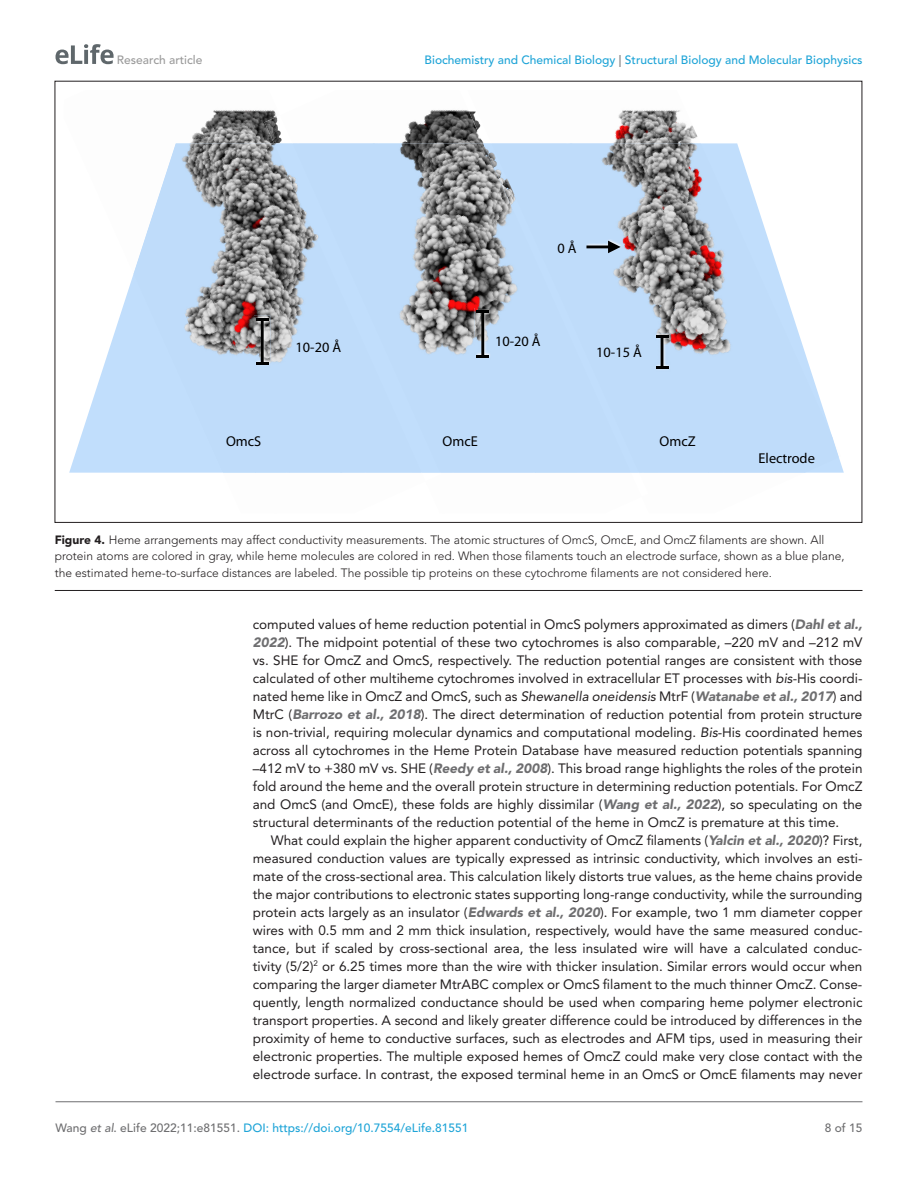
<style>
.page{position:relative;width:918px;height:1188px;background:#fff}
.page>*{position:absolute;margin:0;border:0;box-sizing:border-box;transform-origin:0 0}
.t1{font:800 14.25px "Avenir";color:#000}
.t2{font:13.5px/18px "Avenir LT Std";color:#231f20;text-align:justify}
.t3{font:300 12px/16.5px "Avenir LT Std";color:#231f20}
.t4{font:500 12px "Avenir LT Std";color:#1ea4d7}
.t5{font:500 12px "Avenir LT Std";color:#9a9a9a}
.t6{font:500 12px "Avenir LT Std";color:#6e6e70}
.s1{color:#6e6e70}
.s2{font-weight:900}
.s3{font-weight:900;font-style:italic;color:#6e6e70}
.s4{font-style:italic}
.s5{font-style:italic;color:#6e6e70}
</style>
<div class="page">
<svg style="left:56px;top:44px;width:58px;height:20px"></svg>
<hr style="left:56px;top:1101px;width:806px;height:1px;background:#6e6e70">
<hr style="left:55px;top:590px;width:807px;height:1px;background:#231f20">
<svg style="left:69px;top:274px;width:775px;height:199px"></svg>
<img style="left:402px;top:111px;width:67px;height:32px">
<img style="left:459px;top:134px;width:10px;height:9px">
<img style="left:222px;top:111px;width:54px;height:32px">
<img style="left:408px;top:143px;width:75px;height:242px">
<div style="left:440px;top:385px;width:43px;height:88px;background:#bfdcfa"></div>
<img style="left:213px;top:111px;width:9px;height:32px">
<img style="left:191px;top:117px;width:30px;height:26px">
<img style="left:161px;top:143px;width:247px;height:330px">
<img style="left:340px;top:442px;width:37px;height:31px">
<img style="left:147px;top:187px;width:142px;height:286px">
<img style="left:134px;top:231px;width:122px;height:242px">
<img style="left:265px;top:115px;width:17px;height:28px">
<img style="left:274px;top:143px;width:63px;height:99px">
<div style="left:318px;top:242px;width:49px;height:66px;background:#bfdcfa"></div>
<div style="left:348px;top:308px;width:48px;height:66px;background:#bfdcfa"></div>
<div style="left:377px;top:373px;width:63px;height:100px;background:#bfdcfa"></div>
<img style="left:639px;top:111px;width:59px;height:32px">
<img style="left:839px;top:437px;width:2px;height:36px">
<img style="left:469px;top:111px;width:170px;height:32px">
<img style="left:566px;top:120px;width:63px;height:23px">
<img style="left:477px;top:111px;width:81px;height:31px">
<img style="left:639px;top:143px;width:162px;height:275px">
<img style="left:684px;top:366px;width:155px;height:107px">
<img style="left:639px;top:143px;width:14px;height:61px">
<div style="left:639px;top:418px;width:70px;height:55px;background:#bfdcfa"></div>
<img style="left:760px;top:453px;width:27px;height:10px">
<svg style="left:788px;top:456px;width:4px;height:7px"></svg>
<img style="left:792px;top:453px;width:22px;height:10px">
<img style="left:483px;top:143px;width:156px;height:330px">
<img style="left:431px;top:110px;width:28px;height:1px">
<img style="left:213px;top:110px;width:61px;height:1px">
<img style="left:622px;top:110px;width:58px;height:1px">
<img style="left:254px;top:316px;width:16px;height:51px">
<svg style="left:256px;top:318px;width:13px;height:47px"></svg>
<img style="left:475px;top:308px;width:16px;height:52px">
<svg style="left:477px;top:310px;width:12px;height:47px"></svg>
<img style="left:654px;top:333px;width:16px;height:38px">
<svg style="left:656px;top:336px;width:12px;height:33px"></svg>
<img style="left:585px;top:239px;width:38px;height:16px">
<svg style="left:586px;top:241px;width:35px;height:12px"></svg>
<p class="t5" style="left:117px;top:53px;width:87px">Research article</p>
<p class="t4" style="left:425px;top:53px;width:439px">Biochemistry and Chemical Biology <span class="s1">|</span> Structural Biology and Molecular Biophysics</p>
<p class="t1" style="left:558px;top:240px;width:21px">0 Å</p>
<p class="t1" style="left:296px;top:338px;width:47px">10-20 Å</p>
<p class="t1" style="left:495px;top:332px;width:47px">10-20 Å</p>
<p class="t1" style="left:596px;top:343px;width:47px">10-15 Å</p>
<p class="t1" style="left:226px;top:432px;width:37px">OmcS</p>
<p class="t1" style="left:443px;top:432px;width:37px">OmcE</p>
<p class="t1" style="left:660px;top:432px;width:38px">OmcZ</p>
<p class="t1" style="left:759px;top:449px;width:58px">Electrode</p>
<p class="t3" style="left:55px;top:531px;width:791px"><span class="s2">Figure 4.</span> Heme arrangements may affect conductivity measurements. The atomic structures of OmcS, OmcE, and OmcZ filaments are shown. All protein atoms are colored in gray, while heme molecules are colored in red. When those filaments touch an electrode surface, shown as a blue plane, the estimated heme-to-surface distances are labeled. The possible tip proteins on these cytochrome filaments are not considered here.</p>
<p class="t2" style="left:253px;top:616px;width:611px">computed values of heme reduction potential in OmcS polymers approximated as dimers (<span class="s3">Dahl et al., 2022</span>). The midpoint potential of these two cytochromes is also comparable, –220 mV and –212 mV vs. SHE for OmcZ and OmcS, respectively. The reduction potential ranges are consistent with those calculated of other multiheme cytochromes involved in extracellular ET processes with <span class="s4">bis</span>-His coordi&shy;nated heme like in OmcZ and OmcS, such as <span class="s4">Shewanella oneidensis</span> MtrF (<span class="s3">Watanabe et al., 2017</span>) and MtrC (<span class="s3">Barrozo et al., 2018</span>). The direct determination of reduction potential from protein structure is non-trivial, requiring molecular dynamics and computational modeling. <span class="s4">Bis</span>-His coordinated hemes across all cytochromes in the Heme Protein Database have measured reduction potentials spanning –412 mV to +380 mV vs. SHE (<span class="s3">Reedy et al., 2008</span>). This broad range highlights the roles of the protein fold around the heme and the overall protein structure in determining reduction potentials. For OmcZ and OmcS (and OmcE), these folds are highly dissimilar (<span class="s3">Wang et al., 2022</span>), so speculating on the structural determinants of the reduction potential of the heme in OmcZ is premature at this time.</p>
<p class="t2" style="left:253px;top:832px;width:611px;text-indent:18px">What could explain the higher apparent conductivity of OmcZ filaments (<span class="s3">Yalcin et al., 2020</span>)? First, measured conduction values are typically expressed as intrinsic conductivity, which involves an esti&shy;mate of the cross-sectional area. This calculation likely distorts true values, as the heme chains provide the major contributions to electronic states supporting long-range conductivity, while the surrounding protein acts largely as an insulator (<span class="s3">Edwards et al., 2020</span>). For example, two 1 mm diameter copper wires with 0.5 mm and 2 mm thick insulation, respectively, would have the same measured conduc&shy;tance, but if scaled by cross-sectional area, the less insulated wire will have a calculated conduc&shy;tivity (5/2)<sup>2</sup> or 6.25 times more than the wire with thicker insulation. Similar errors would occur when comparing the larger diameter MtrABC complex or OmcS filament to the much thinner OmcZ. Conse&shy;quently, length normalized conductance should be used when comparing heme polymer electronic transport properties. A second and likely greater difference could be introduced by differences in the proximity of heme to conductive surfaces, such as electrodes and AFM tips, used in measuring their electronic properties. The multiple exposed hemes of OmcZ could make very close contact with the electrode surface. In contrast, the exposed terminal heme in an OmcS or OmcE filaments may never</p>
<p class="t4" style="left:56px;top:1121px;width:414px"><span class="s1">Wang</span> <span class="s5">et al</span><span class="s1">. eLife 2022;11:e81551.</span> DOI: https://doi.org/10.7554/eLife.81551</p>
<p class="t6" style="left:825px;top:1121px;width:39px">8 of 15</p>
</div>
